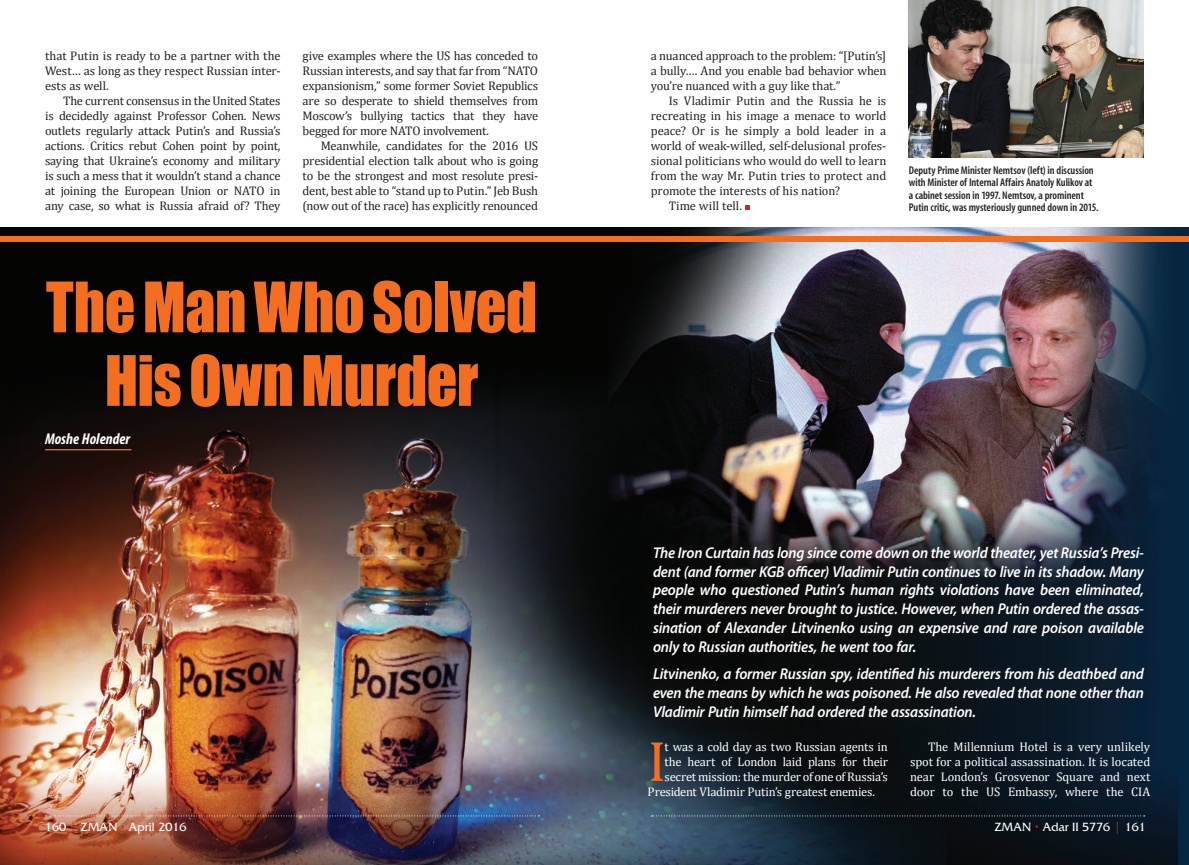
<style>
.page{position:relative;width:1189px;height:865px;background:#fff}
.page>*{position:absolute;margin:0;border:0;box-sizing:border-box;transform-origin:0 0}
.t1{font:64.12px/73.5px "Impact";letter-spacing:-.01em;color:#f36e21;text-align:center;scale:.94 1}
.t2{font:57.5px "Cambria";color:#f36e21}
.t3{font:italic 600 15.62px/18.8px "Myriad Pro";letter-spacing:-.015em;color:#fff;text-align:justify;scale:.95 1}
.t4{font:italic 700 condensed 15.62px "Myriad Pro";color:#fff}
.t5{font:12.5px/15px "Cambria";letter-spacing:-.01em;color:#231f20;text-align:justify}
.t6{font:12.5px/15px "Cambria";letter-spacing:-.015em;color:#fff;text-align:justify}
.t7{font:12.5px "Friz Quadrata";color:#fff}
.t8{font:600 condensed 11.25px/12.5px "Myriad";letter-spacing:-.005em;color:#231f20}
.s1{color:#d1232a}
</style>
<div class="page">
<svg style="left:745px;top:205px;width:4px;height:5px"></svg>
<img style="left:908px;top:0;width:235px;height:158px">
<img style="left:0;top:228px;width:1188px;height:636px">
<hr style="left:45px;top:449px;width:86px;height:1px;background:#f36e21">
<div style="left:0;top:235px;width:1188px;height:6px;background:#f36e21"></div>
<div style="left:634px;top:527px;width:528px;height:209px;background:#231f20;opacity:.75"></div>
<svg style="left:45px;top:815px;width:494px;height:1px"></svg>
<svg style="left:651px;top:815px;width:493px;height:1px"></svg>
<p class="t5" style="left:45px;top:48px;width:237px">that Putin is ready to be a partner with the West… as long as they respect Russian inter&shy;ests as well.</p>
<p class="t5" style="left:45px;top:93px;width:237px;text-indent:18px">The current consensus in the United States is decidedly against Professor Cohen. News outlets regularly attack Putin’s and Russia’s actions. Critics rebut Cohen point by point, saying that Ukraine’s economy and military is such a mess that it wouldn’t stand a chance at joining the European Union or NATO in any case, so what is Russia afraid of? They</p>
<p class="t5" style="left:302px;top:48px;width:237px">give examples where the US has conceded to Russian interests, and say that far from “NATO expansionism,” some former Soviet Republics are so desperate to shield themselves from Moscow’s bullying tactics that they have begged for more NATO involvement.</p>
<p class="t5" style="left:302px;top:138px;width:237px;text-indent:18px">Meanwhile, candidates for the 2016 US presidential election talk about who is going to be the strongest and most resolute presi&shy;dent, best able to “stand up to Putin.” Jeb Bush (now out of the race) has explicitly renounced</p>
<h1 class="t1" style="left:46px;top:268px;width:524px">The Man Who Solved<br>His Own Murder</h1>
<p class="t4" style="left:45px;top:429px;width:86px">Moshe Holender</p>
<p class="t5" style="left:650px;top:48px;width:237px">a nuanced approach to the problem: “[Putin’s] a bully…. And you enable bad behavior when you’re nuanced with a guy like that.”</p>
<p class="t5" style="left:668px;top:93px;width:219px">Is Vladimir Putin and the Russia he is</p>
<p class="t5" style="left:650px;top:108px;width:237px">recreating in his image a menace to world</p>
<p class="t5" style="left:650px;top:123px;width:237px">peace? Or is he simply a bold leader in a</p>
<p class="t5" style="left:650px;top:138px;width:237px">world of weak-willed, self-delusional profes-</p>
<p class="t5" style="left:650px;top:153px;width:237px">sional politicians who would do well to learn</p>
<p class="t5" style="left:650px;top:168px;width:237px">from the way Mr. Putin tries to protect and</p>
<p class="t5" style="left:650px;top:183px;width:191px">promote the interests of his nation?</p>
<p class="t5" style="left:668px;top:198px;width:75px">Time will tell.</p>
<p class="t8" style="left:908px;top:164px;width:191px">Deputy Prime Minister Nemtsov (left) in discussion with Minister of Internal Affairs Anatoly Kulikov at a cabinet session in 1997. Nemtsov, a prominent Putin critic, was mysteriously gunned down in 2015.</p>
<p class="t3" style="left:652px;top:542px;width:518px">The Iron Curtain has long since come down on the world theater, yet Russia’s Presi&shy;dent (and former KGB officer) Vladimir Putin continues to live in its shadow. Many people who questioned Putin’s human rights violations have been eliminated, their murderers never brought to justice. However, when Putin ordered the assas&shy;sination of Alexander Litvinenko using an expensive and rare poison available only to Russian authorities, he went too far.</p>
<p class="t3" style="left:652px;top:664px;width:518px">Litvinenko, a former Russian spy, identified his murderers from his deathbed and even the means by which he was poisoned. He also revealed that none other than Vladimir Putin himself had ordered the assassination.</p>
<h2 class="t2" style="left:647px;top:727px;width:20px">I</h2>
<p class="t6" style="left:664px;top:738px;width:225px">t was a cold day as two Russian agents in</p>
<p class="t6" style="left:909px;top:738px;width:242px;text-indent:18px">The Millennium Hotel is a very unlikely spot for a political assassination. It is located near London’s Grosvenor Square and next door to the US Embassy, where the CIA</p>
<p class="t6" style="left:664px;top:753px;width:225px">the heart of London laid plans for their</p>
<p class="t6" style="left:664px;top:768px;width:225px">secret mission: the murder of one of Russia’s</p>
<p class="t6" style="left:647px;top:783px;width:229px">President Vladimir Putin’s greatest enemies.</p>
<p class="t7" style="left:45px;top:819px;width:143px">160 <span class="s1">|</span> ZMAN <span class="s1">•</span> April 2016</p>
<p class="t7" style="left:994px;top:819px;width:153px">ZMAN <span class="s1">•</span> Adar II 5776 <span class="s1">|</span> 161</p>
</div>
